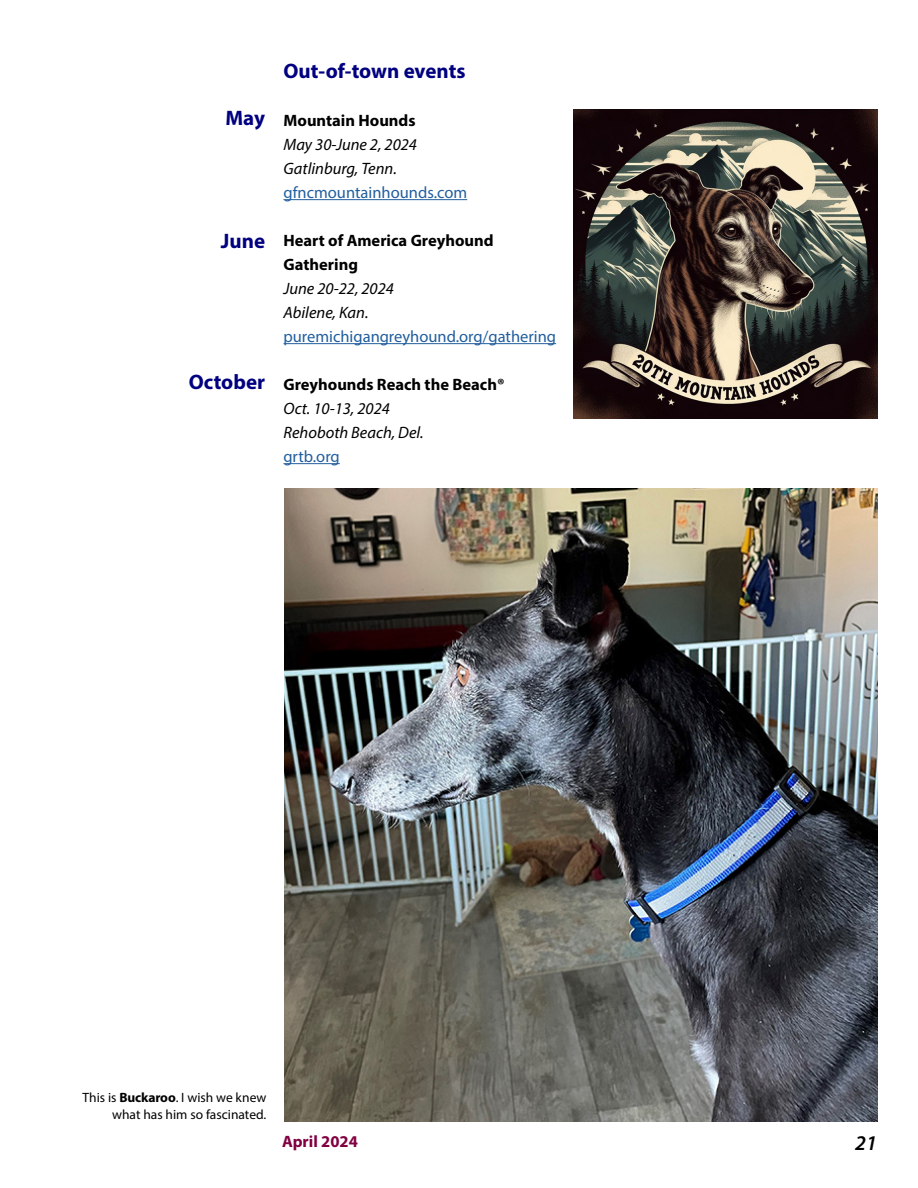
<style>
.page{position:relative;width:918px;height:1188px;background:#fff}
.page>*{position:absolute;margin:0;border:0;box-sizing:border-box;transform-origin:0 0}
.H1__NNN_Headlines{font:700 21px "Myriad Pro";color:#010080}
.t1{font:italic 600 21px "Myriad Pro";color:#000}
.H1__NNN_Headlines-2{font:italic 16.5px "Myriad Pro";color:#000}
.H1__NNN_Headlines-3{font:700 16.5px/24px "Myriad Pro";color:#000}
.H1__NNN_Headlines-4{font:16.5px "Myriad Pro";color:#215e9e}
.t2{font:700 16.5px "Myriad Pro";color:#810041}
.H1__NNN_Headlines-5{font:13.5px/16.5px "Myriad Pro";color:#000;text-align:right}
.s1{font-weight:700}
</style>
<div class="page">
<hr style="left:284px;top:199px;width:183px;height:1px;background:#215e9e">
<hr style="left:284px;top:343px;width:272px;height:1px;background:#215e9e">
<hr style="left:284px;top:463px;width:56px;height:1px;background:#215e9e">
<img style="left:574px;top:110px;width:303px;height:308px">
<img style="left:285px;top:488px;width:593px;height:633px">
<p class="H1__NNN_Headlines" style="left:225px;top:105px;width:41px">May</p>
<p class="H1__NNN_Headlines" style="left:221px;top:228px;width:46px">June</p>
<p class="H1__NNN_Headlines" style="left:189px;top:369px;width:78px">October</p>
<p class="H1__NNN_Headlines" style="left:284px;top:57px;width:184px">Out-of-town events</p>
<p class="H1__NNN_Headlines-3" style="left:284px;top:108px;width:134px">Mountain Hounds</p>
<p class="H1__NNN_Headlines-2" style="left:284px;top:134px;width:135px">May 30-June 2, 2024</p>
<p class="H1__NNN_Headlines-2" style="left:284px;top:158px;width:115px">Gatlinburg, Tenn.</p>
<p class="H1__NNN_Headlines-4" style="left:284px;top:182px;width:185px">gfncmountainhounds.com</p>
<p class="H1__NNN_Headlines-3" style="left:284px;top:228px;width:212px">Heart of America Greyhound<br>Gathering</p>
<p class="H1__NNN_Headlines-2" style="left:284px;top:278px;width:112px">June 20-22, 2024</p>
<p class="H1__NNN_Headlines-2" style="left:284px;top:302px;width:87px">Abilene, Kan.</p>
<p class="H1__NNN_Headlines-4" style="left:284px;top:326px;width:274px">puremichigangreyhound.org/gathering</p>
<p class="H1__NNN_Headlines-3" style="left:284px;top:372px;width:223px">Greyhounds Reach the Beach®</p>
<p class="H1__NNN_Headlines-2" style="left:284px;top:398px;width:108px">Oct. 10-13, 2024</p>
<p class="H1__NNN_Headlines-2" style="left:284px;top:422px;width:142px">Rehoboth Beach, Del.</p>
<p class="H1__NNN_Headlines-4" style="left:284px;top:446px;width:58px">grtb.org</p>
<p class="H1__NNN_Headlines-5" style="left:83px;top:1089px;width:185px">This is <span class="s1">Buckaroo</span>. I wish we knew what has him so fascinated.</p>
<p class="t2" style="left:282px;top:1130px;width:77px">April 2024</p>
<p class="t1" style="left:855px;top:1129px;width:23px">21</p>
</div>
